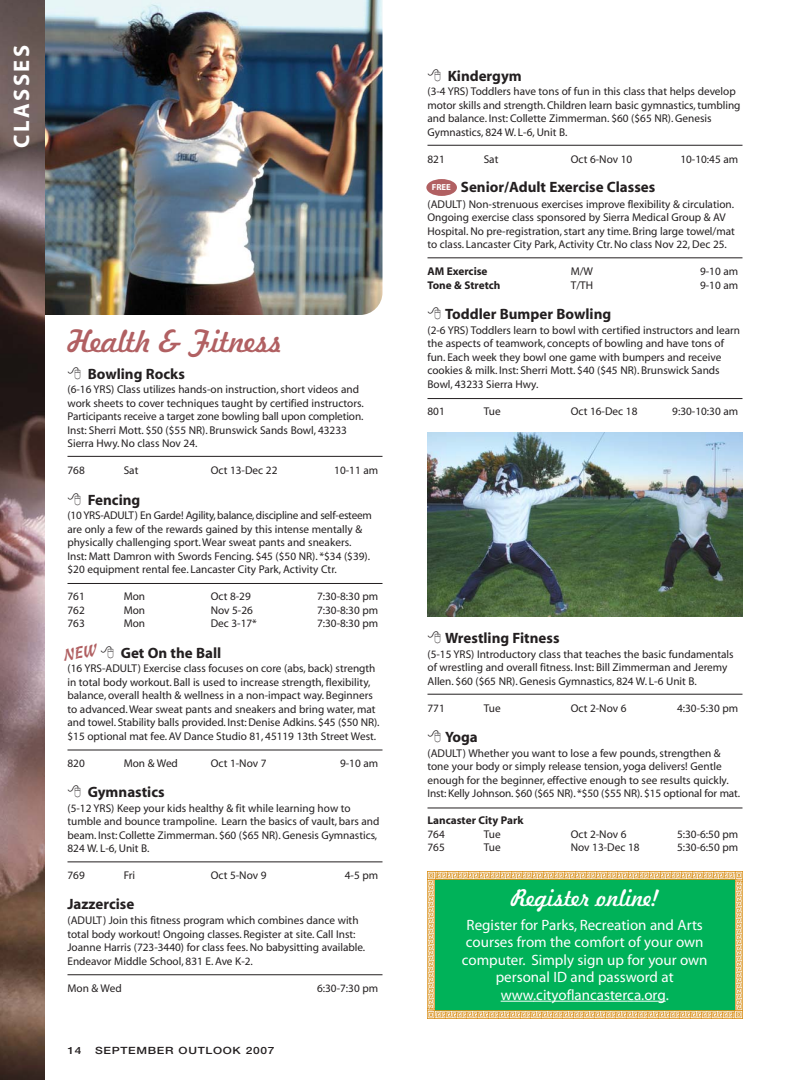
<style>
.page{position:relative;width:810px;height:1080px;background:#fff}
.page>*{position:absolute;margin:0;border:0;box-sizing:border-box;transform-origin:0 0}
.t1{font:30px "Freehand 521 BT Regular C";letter-spacing:-.01em;color:#b16062}
.t2{font:22.5px "Freehand 521 BT Regular C";color:#fff}
.t3{font:700 22.5px "Myriad";letter-spacing:.11em;color:#fff}
.t4{font:15px/17.5px "Myriad";color:#fff;text-align:center}
.t5{font:700 15px "Myriad";color:#231f20}
.t6{font:11.25px/13.5px "Myriad";color:#231f20}
.t7{font:700 11.25px "Myriad";color:#231f20}
.t8{font:500 10px "Helvetica Neue";letter-spacing:.055em;color:#231f20;scale:1.2 1}
.t9{font:700 8.75px "Myriad";color:#fff}
</style>
<div class="page">
<div style="left:435px;top:879px;width:300px;height:132px;background:#00b259"></div>
<svg style="left:428px;top:872px;width:314px;height:9px;background:#ccc07d"></svg>
<img style="left:735px;top:881px;width:7px;height:128px">
<svg style="left:428px;top:1009px;width:314px;height:9px;background:#ccbf7d"></svg>
<img style="left:428px;top:879px;width:7px;height:130px">
<img style="left:45px;top:0;width:337px;height:315px">
<img style="left:0;top:0;width:45px;height:1080px">
<hr style="left:68px;top:456px;width:314px;height:1px;background:#231f20">
<hr style="left:428px;top:145px;width:314px;height:1px;background:#231f20">
<hr style="left:428px;top:398px;width:314px;height:1px;background:#231f20">
<div style="left:426px;top:179px;width:31px;height:17px;background:#b16062;border-radius:50%"></div>
<hr style="left:428px;top:258px;width:314px;height:1px;background:#231f20">
<hr style="left:501px;top:1001px;width:33px;height:1px;background:#fff">
<svg style="left:533px;top:1001px;width:26px;height:1px"></svg>
<hr style="left:559px;top:1001px;width:38px;height:1px;background:#fff">
<svg style="left:597px;top:1001px;width:69px;height:1px"></svg>
<hr style="left:68px;top:583px;width:314px;height:1px;background:#231f20">
<hr style="left:68px;top:750px;width:314px;height:1px;background:#231f20">
<hr style="left:428px;top:694px;width:314px;height:1px;background:#231f20">
<hr style="left:68px;top:862px;width:314px;height:1px;background:#231f20">
<hr style="left:68px;top:974px;width:314px;height:1px;background:#231f20">
<hr style="left:428px;top:808px;width:314px;height:1px;background:#231f20">
<img style="left:428px;top:433px;width:314px;height:183px">
<h2 class="t3" style="left:13px;top:148px;width:105px;rotate:-90deg">CLASSES</h2>
<h1 class="t1" style="left:67px;top:330px;width:217px">Health &amp; Fitness</h1>
<h3 class="t5" style="left:88px;top:368px;width:99px">Bowling Rocks</h3>
<p class="t6" style="left:67px;top:384px;width:298px">(6-16 YRS) Class utilizes hands-on instruction, short videos and work sheets to cover techniques taught by certified instructors.<br>Participants receive a target zone bowling ball upon completion.<br>Inst: Sherri Mott. $50 ($55 NR). Brunswick Sands Bowl, 43233<br>Sierra Hwy. No class Nov 24.</p>
<p class="t6" style="left:67px;top:465px;width:19px">768</p>
<p class="t6" style="left:124px;top:465px;width:16px">Sat</p>
<p class="t6" style="left:211px;top:465px;width:68px">Oct 13-Dec 22</p>
<p class="t6" style="left:334px;top:465px;width:45px">10-11 am</p>
<h3 class="t5" style="left:88px;top:494px;width:54px">Fencing</h3>
<p class="t6" style="left:67px;top:510px;width:306px">(10 YRS-ADULT) En Garde! Agility, balance, discipline and self-esteem are only a few of the rewards gained by this intense mentally &amp; physically challenging sport. Wear sweat pants and sneakers.<br>Inst: Matt Damron with Swords Fencing. $45 ($50 NR). *$34 ($39). $20 equipment rental fee. Lancaster City Park, Activity Ctr.</p>
<p class="t6" style="left:67px;top:591px;width:19px">761</p>
<p class="t6" style="left:124px;top:591px;width:23px">Mon</p>
<p class="t6" style="left:211px;top:591px;width:42px">Oct 8-29</p>
<p class="t6" style="left:317px;top:591px;width:63px">7:30-8:30 pm</p>
<p class="t6" style="left:67px;top:604px;width:19px">762</p>
<p class="t6" style="left:124px;top:604px;width:23px">Mon</p>
<p class="t6" style="left:211px;top:604px;width:44px">Nov 5-26</p>
<p class="t6" style="left:317px;top:604px;width:63px">7:30-8:30 pm</p>
<p class="t6" style="left:67px;top:618px;width:19px">763</p>
<p class="t6" style="left:124px;top:618px;width:23px">Mon</p>
<p class="t6" style="left:211px;top:618px;width:48px">Dec 3-17*</p>
<p class="t6" style="left:317px;top:618px;width:63px">7:30-8:30 pm</p>
<h3 class="t5" style="left:121px;top:647px;width:102px">Get On the Ball</h3>
<p class="t6" style="left:67px;top:663px;width:314px">(16 YRS-ADULT) Exercise class focuses on core (abs, back) strength in total body workout. Ball is used to increase strength, flexibility, balance, overall health &amp; wellness in a non-impact way. Beginners to advanced. Wear sweat pants and sneakers and bring water, mat and towel. Stability balls provided. Inst: Denise Adkins. $45 ($50 NR). $15 optional mat fee. AV Dance Studio 81, 45119 13th Street West.</p>
<p class="t6" style="left:67px;top:757px;width:19px">820</p>
<p class="t6" style="left:124px;top:757px;width:56px">Mon &amp; Wed</p>
<p class="t6" style="left:211px;top:757px;width:57px">Oct 1-Nov 7</p>
<p class="t6" style="left:340px;top:757px;width:40px">9-10 am</p>
<h3 class="t5" style="left:88px;top:787px;width:78px">Gymnastics</h3>
<p class="t6" style="left:67px;top:802px;width:313px">(5-12 YRS) Keep your kids healthy &amp; fit while learning how to tumble and bounce trampoline. Learn the basics of vault, bars and beam. Inst: Collette Zimmerman. $60 ($65 NR). Genesis Gymnastics, 824 W. L-6, Unit B.</p>
<p class="t6" style="left:67px;top:870px;width:19px">769</p>
<p class="t6" style="left:124px;top:870px;width:13px">Fri</p>
<p class="t6" style="left:211px;top:870px;width:57px">Oct 5-Nov 9</p>
<p class="t6" style="left:345px;top:870px;width:35px">4-5 pm</p>
<h3 class="t5" style="left:67px;top:898px;width:68px">Jazzercise</h3>
<p class="t6" style="left:67px;top:915px;width:299px">(ADULT) Join this fitness program which combines dance with total body workout! Ongoing classes. Register at site. Call Inst:<br>Joanne Harris (723-3440) for class fees. No babysitting available.<br>Endeavor Middle School, 831 E. Ave K-2.</p>
<p class="t6" style="left:67px;top:982px;width:56px">Mon &amp; Wed</p>
<p class="t6" style="left:317px;top:982px;width:63px">6:30-7:30 pm</p>
<p class="t8" style="left:68px;top:1047px;width:13px">14</p>
<p class="t8" style="left:95px;top:1047px;width:151px">SEPTEMBER OUTLOOK 2007</p>
<h3 class="t5" style="left:448px;top:70px;width:76px">Kindergym</h3>
<p class="t6" style="left:427px;top:85px;width:315px">(3-4 YRS) Toddlers have tons of fun in this class that helps develop motor skills and strength. Children learn basic gymnastics, tumbling and balance. Inst: Collette Zimmerman. $60 ($65 NR). Genesis Gymnastics, 824 W. L-6, Unit B.</p>
<p class="t6" style="left:427px;top:153px;width:19px">821</p>
<p class="t6" style="left:484px;top:153px;width:16px">Sat</p>
<p class="t6" style="left:571px;top:153px;width:63px">Oct 6-Nov 10</p>
<p class="t6" style="left:680px;top:153px;width:59px">10-10:45 am</p>
<h3 class="t5" style="left:461px;top:182px;width:196px">Senior/Adult Exercise Classes</h3>
<p class="t6" style="left:427px;top:198px;width:309px">(ADULT) Non-strenuous exercises improve flexibility &amp; circulation.<br>Ongoing exercise class sponsored by Sierra Medical Group &amp; AV Hospital. No pre-registration, start any time. Bring large towel/mat to class. Lancaster City Park, Activity Ctr. No class Nov 22, Dec 25.</p>
<p class="t7" style="left:427px;top:267px;width:62px">AM Exercise</p>
<p class="t6" style="left:571px;top:265px;width:24px">M/W</p>
<p class="t6" style="left:700px;top:265px;width:40px">9-10 am</p>
<p class="t7" style="left:427px;top:281px;width:74px">Tone &amp; Stretch</p>
<p class="t6" style="left:571px;top:279px;width:24px">T/TH</p>
<p class="t6" style="left:700px;top:279px;width:40px">9-10 am</p>
<h3 class="t5" style="left:445px;top:308px;width:168px">Toddler Bumper Bowling</h3>
<p class="t6" style="left:427px;top:324px;width:314px">(2-6 YRS) Toddlers learn to bowl with certified instructors and learn the aspects of teamwork, concepts of bowling and have tons of fun. Each week they bowl one game with bumpers and receive cookies &amp; milk. Inst: Sherri Mott. $40 ($45 NR). Brunswick Sands Bowl, 43233 Sierra Hwy.</p>
<p class="t6" style="left:427px;top:405px;width:19px">801</p>
<p class="t6" style="left:484px;top:405px;width:18px">Tue</p>
<p class="t6" style="left:571px;top:405px;width:68px">Oct 16-Dec 18</p>
<p class="t6" style="left:672px;top:405px;width:67px">9:30-10:30 am</p>
<p class="t9" style="left:432px;top:184px;width:21px">FREE</p>
<h3 class="t5" style="left:445px;top:632px;width:116px">Wrestling Fitness</h3>
<p class="t6" style="left:427px;top:648px;width:308px">(5-15 YRS) Introductory class that teaches the basic fundamentals of wrestling and overall fitness. Inst: Bill Zimmerman and Jeremy<br>Allen. $60 ($65 NR). Genesis Gymnastics, 824 W. L-6 Unit B.</p>
<p class="t6" style="left:427px;top:702px;width:19px">771</p>
<p class="t6" style="left:484px;top:702px;width:18px">Tue</p>
<p class="t6" style="left:571px;top:702px;width:57px">Oct 2-Nov 6</p>
<p class="t6" style="left:677px;top:702px;width:63px">4:30-5:30 pm</p>
<h3 class="t5" style="left:445px;top:731px;width:34px">Yoga</h3>
<p class="t6" style="left:427px;top:747px;width:314px">(ADULT) Whether you want to lose a few pounds, strengthen &amp; tone your body or simply release tension, yoga delivers! Gentle enough for the beginner, effective enough to see results quickly.<br>Inst: Kelly Johnson. $60 ($65 NR). *$50 ($55 NR). $15 optional for mat.</p>
<p class="t7" style="left:427px;top:816px;width:97px">Lancaster City Park</p>
<p class="t6" style="left:427px;top:828px;width:19px">764</p>
<p class="t6" style="left:484px;top:828px;width:18px">Tue</p>
<p class="t6" style="left:571px;top:828px;width:57px">Oct 2-Nov 6</p>
<p class="t6" style="left:677px;top:828px;width:63px">5:30-6:50 pm</p>
<p class="t6" style="left:427px;top:841px;width:19px">765</p>
<p class="t6" style="left:484px;top:841px;width:18px">Tue</p>
<p class="t6" style="left:571px;top:841px;width:70px">Nov 13-Dec 18</p>
<p class="t6" style="left:677px;top:841px;width:63px">5:30-6:50 pm</p>
<h2 class="t2" style="left:511px;top:889px;width:149px">Register online!</h2>
<h3 class="t4" style="left:462px;top:917px;width:247px">Register for Parks, Recreation and Arts courses from the comfort of your own computer. Simply sign up for your own personal ID and password at www.cityoflancasterca.org.</h3>
</div>
